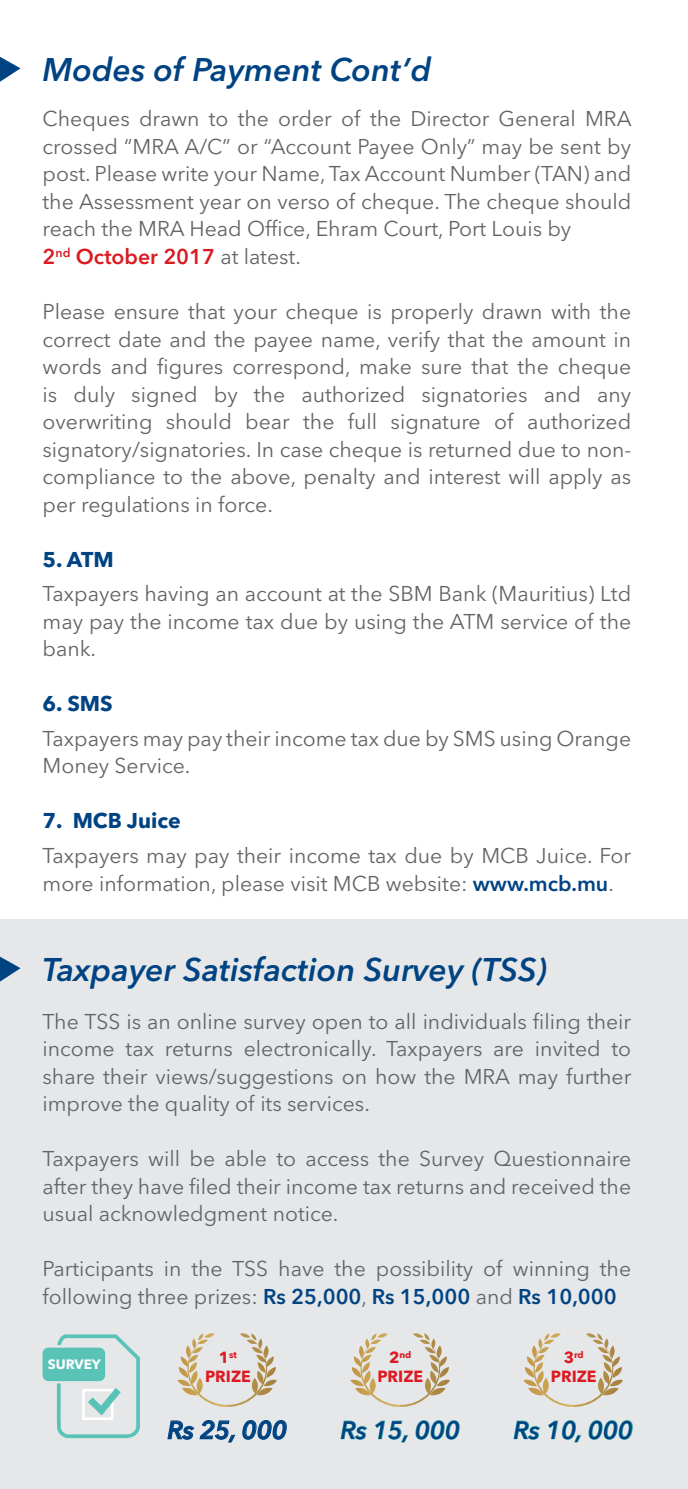
<style>
.page{position:relative;width:688px;height:1489px;background:#fff}
.page>*{position:absolute;margin:0;border:0;box-sizing:border-box;transform-origin:0 0}
.t1{font:italic 600 32.5px "Avenir Next LT Pro";color:#004383}
.t2{font:italic 600 25.25px "Avenir Next LT Pro";letter-spacing:-.01em;color:#004383}
.t3{font:21.25px/27.5px "Avenir Next LT Pro";color:#636466}
.t4{font:700 21.25px "Avenir Next LT Pro";color:#004383}
.t5{font:700 16px "Avenir Next LT Pro";color:#db1a21}
.t6{font:700 13.5px "Avenir Next LT Pro";color:#fff}
.t7{font:700 9.25px "Avenir Next LT Pro";color:#db1a21}
.s1{font-weight:600;color:#db1a21}
.s2{font-weight:600;color:#004383}
.s3{font-size:16px}
</style>
<div class="page">
<div style="left:0;top:919px;width:687px;height:569px;background:#e6e7e8"></div>
<div style="left:43px;top:1347px;width:62px;height:33px;background:#5ac3b7;border-radius:6px"></div>
<svg style="left:57px;top:1334px;width:83px;height:103px"></svg>
<svg style="left:0;top:57px;width:21px;height:25px"></svg>
<svg style="left:0;top:956px;width:21px;height:25px"></svg>
<svg style="left:177px;top:1333px;width:99px;height:73px"></svg>
<svg style="left:167px;top:1420px;width:120px;height:22px"></svg>
<svg style="left:350px;top:1333px;width:99px;height:73px"></svg>
<svg style="left:340px;top:1420px;width:28px;height:20px"></svg>
<svg style="left:375px;top:1420px;width:33px;height:22px"></svg>
<svg style="left:415px;top:1420px;width:45px;height:20px"></svg>
<svg style="left:523px;top:1333px;width:99px;height:73px"></svg>
<svg style="left:513px;top:1420px;width:28px;height:20px"></svg>
<svg style="left:548px;top:1420px;width:33px;height:22px"></svg>
<svg style="left:588px;top:1420px;width:45px;height:20px"></svg>
<h1 class="t1" style="left:43px;top:50px;width:390px">Modes of Payment Cont’d</h1>
<p class="t3" style="left:43px;top:105px;width:590px">Cheques drawn to the order of the Director General MRA crossed “MRA A/C” or “Account Payee Only” may be sent by post. Please write your Name, Tax Account Number (TAN) and the Assessment year on verso of cheque. The cheque should reach the MRA Head Office, Ehram Court, Port Louis by<br><span class="s1">2</span><sup>nd</sup> <span class="s1">October 2017</span> at latest.</p>
<p class="t3" style="left:43px;top:298px;width:590px;text-align:justify">Please ensure that your cheque is properly drawn with the correct date and the payee name, verify that the amount in words and figures correspond, make sure that the cheque is duly signed by the authorized signatories and any overwriting should bear the full signature of authorized signatory/signatories. In case cheque is returned due to non&shy;compliance to the above, penalty and interest will apply as per regulations in force.</p>
<p class="t4" style="left:43px;top:546px;width:73px">5. ATM</p>
<p class="t3" style="left:43px;top:580px;width:590px;text-align:justify">Taxpayers having an account at the SBM Bank (Mauritius) Ltd may pay the income tax due by using the ATM service of the bank.</p>
<p class="t4" style="left:43px;top:690px;width:72px">6. SMS</p>
<p class="t3" style="left:43px;top:724px;width:590px">Taxpayers may pay their income tax due by SMS using Orange<br>Money Service.</p>
<p class="t4" style="left:43px;top:808px;width:140px">7. MCB Juice</p>
<p class="t3" style="left:43px;top:841px;width:590px">Taxpayers may pay their income tax due by MCB Juice. For more information, please visit MCB website: <span class="s2">www.mcb.mu</span>.</p>
<h1 class="t1" style="left:43px;top:949px;width:506px">Taxpayer Satisfaction Survey (TSS)</h1>
<p class="t3" style="left:43px;top:1007px;width:590px;text-align:justify">The TSS is an online survey open to all individuals filing their income tax returns electronically. Taxpayers are invited to share their views/suggestions on how the MRA may further improve the quality of its services.</p>
<p class="t3" style="left:43px;top:1144px;width:590px;text-align:justify">Taxpayers will be able to access the Survey Questionnaire after they have filed their income tax returns and received the usual acknowledgment notice.</p>
<p class="t3" style="left:43px;top:1254px;width:590px">Participants in the TSS have the possibility of winning the following three prizes: <span class="s2">Rs 25,000</span>, <span class="s2">Rs 15,000</span> and <span class="s2">Rs 10,000</span></p>
<p class="t6" style="left:48px;top:1355px;width:55px">SURVEY</p>
<p class="t7" style="left:219px;top:1348px;width:20px"><span class="s3">1</span>st</p>
<p class="t5" style="left:205px;top:1366px;width:47px">PRIZE</p>
<p class="t2" style="left:167px;top:1414px;width:121px">Rs 25, 000</p>
<p class="t7" style="left:389px;top:1348px;width:24px"><span class="s3">2</span>nd</p>
<p class="t5" style="left:377px;top:1366px;width:47px">PRIZE</p>
<p class="t2" style="left:340px;top:1414px;width:121px">Rs 15, 000</p>
<p class="t7" style="left:563px;top:1348px;width:22px"><span class="s3">3</span>rd</p>
<p class="t5" style="left:550px;top:1366px;width:47px">PRIZE</p>
<p class="t2" style="left:513px;top:1414px;width:121px">Rs 10, 000</p>
</div>
